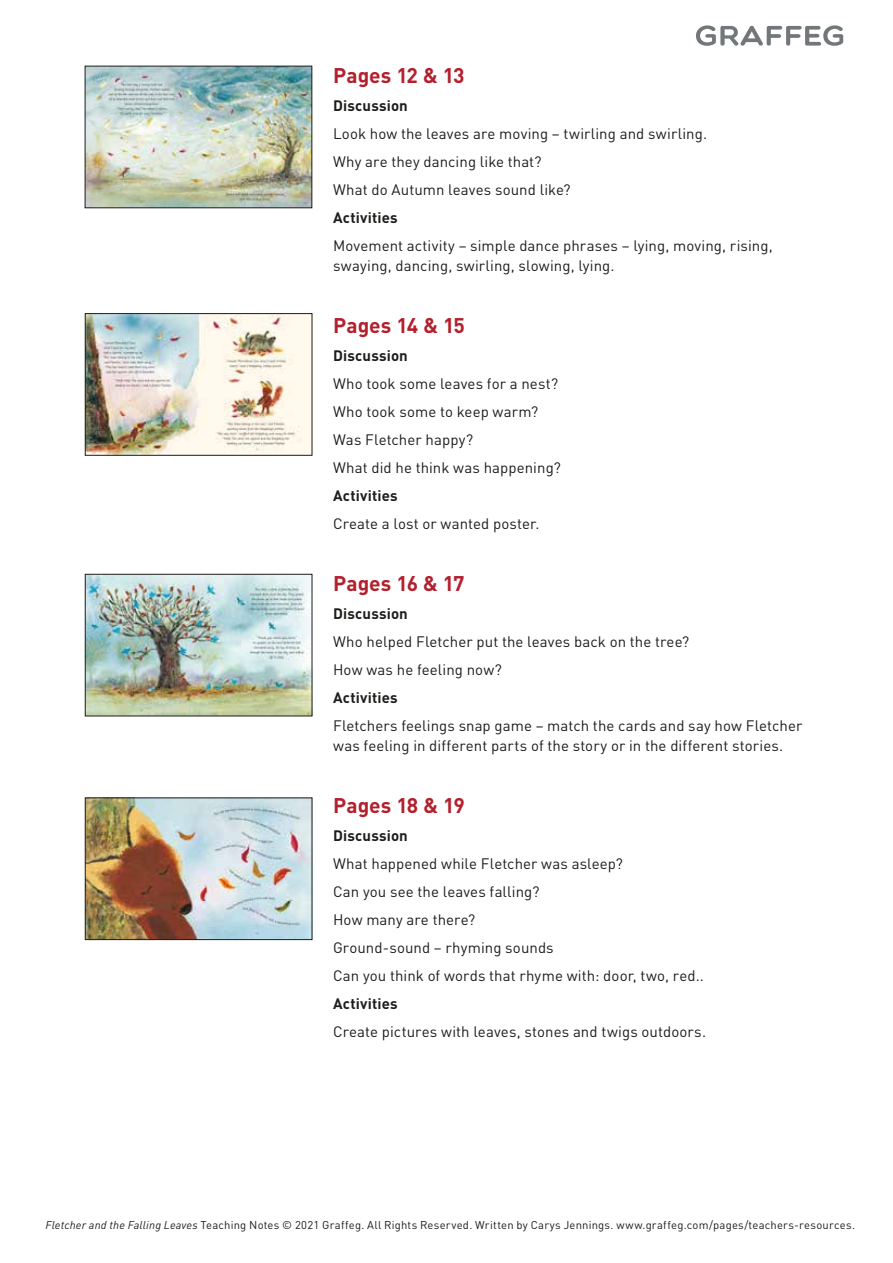
<style>
.page{position:relative;width:893px;height:1263px;background:#fff}
.page>*{position:absolute;margin:0;border:0;box-sizing:border-box;transform-origin:0 0}
.t1{font:700 21px "DIN";color:#b3202d}
.t2{font:15px/28px "DIN";letter-spacing:.005em;color:#1d1d1b}
.t3{font:700 15px "DIN";letter-spacing:.01em;color:#1d1d1b}
.t4{font:11.25px "DIN";letter-spacing:.02em;color:#1d1d1b}
.s1{font-style:italic}
</style>
<div class="page">
<svg style="left:696px;top:25px;width:148px;height:21px"></svg>
<img style="left:87px;top:68px;width:223px;height:138px">
<div style="left:85px;top:66px;width:227px;height:142px;border:1px solid #1d1d1b"></div>
<img style="left:87px;top:315px;width:223px;height:138px">
<div style="left:85px;top:313px;width:227px;height:142px;border:1px solid #1d1d1b"></div>
<img style="left:87px;top:576px;width:223px;height:138px">
<div style="left:85px;top:574px;width:227px;height:142px;border:1px solid #1d1d1b"></div>
<img style="left:87px;top:800px;width:223px;height:138px">
<div style="left:85px;top:798px;width:227px;height:142px;border:1px solid #1d1d1b"></div>
<h1 class="t1" style="left:333px;top:62px;width:133px">Pages 12 &amp; 13</h1>
<p class="t3" style="left:333px;top:96px;width:76px">Discussion</p>
<p class="t2" style="left:333px;top:120px;width:375px">Look how the leaves are moving – twirling and swirling.<br>Why are they dancing like that?<br>What do Autumn leaves sound like?</p>
<p class="t3" style="left:333px;top:208px;width:66px">Activities</p>
<p class="t2" style="left:333px;top:236px;width:441px;line-height:19.5px">Movement activity – simple dance phrases – lying, moving, rising, swaying, dancing, swirling, slowing, lying.</p>
<h1 class="t1" style="left:333px;top:312px;width:133px">Pages 14 &amp; 15</h1>
<p class="t3" style="left:333px;top:346px;width:76px">Discussion</p>
<p class="t2" style="left:333px;top:369px;width:229px">Who took some leaves for a nest?<br>Who took some to keep warm?<br>Was Fletcher happy?<br>What did he think was happening?</p>
<p class="t3" style="left:333px;top:486px;width:66px">Activities</p>
<p class="t2" style="left:333px;top:509px;width:208px">Create a lost or wanted poster.</p>
<h1 class="t1" style="left:333px;top:570px;width:133px">Pages 16 &amp; 17</h1>
<p class="t3" style="left:333px;top:604px;width:76px">Discussion</p>
<p class="t2" style="left:333px;top:627px;width:358px">Who helped Fletcher put the leaves back on the tree?<br>How was he feeling now?</p>
<p class="t3" style="left:333px;top:688px;width:66px">Activities</p>
<p class="t2" style="left:333px;top:716px;width:471px;line-height:19.5px">Fletchers feelings snap game – match the cards and say how Fletcher was feeling in different parts of the story or in the different stories.</p>
<h1 class="t1" style="left:333px;top:791px;width:133px">Pages 18 &amp; 19</h1>
<p class="t3" style="left:333px;top:825px;width:76px">Discussion</p>
<p class="t2" style="left:333px;top:849px;width:372px">What happened while Fletcher was asleep?<br>Can you see the leaves falling?<br>How many are there?<br>Ground-sound – rhyming sounds<br>Can you think of words that rhyme with: door, two, red..</p>
<p class="t3" style="left:333px;top:993px;width:66px">Activities</p>
<p class="t2" style="left:333px;top:1017px;width:374px">Create pictures with leaves, stones and twigs outdoors.</p>
<p class="t4" style="left:45px;top:1218px;width:811px"><span class="s1">Fletcher and the Falling Leaves</span> Teaching Notes © 2021 Graffeg. All Rights Reserved. Written by Carys Jennings. www.graffeg.com/pages/teachers-resources.</p>
</div>
